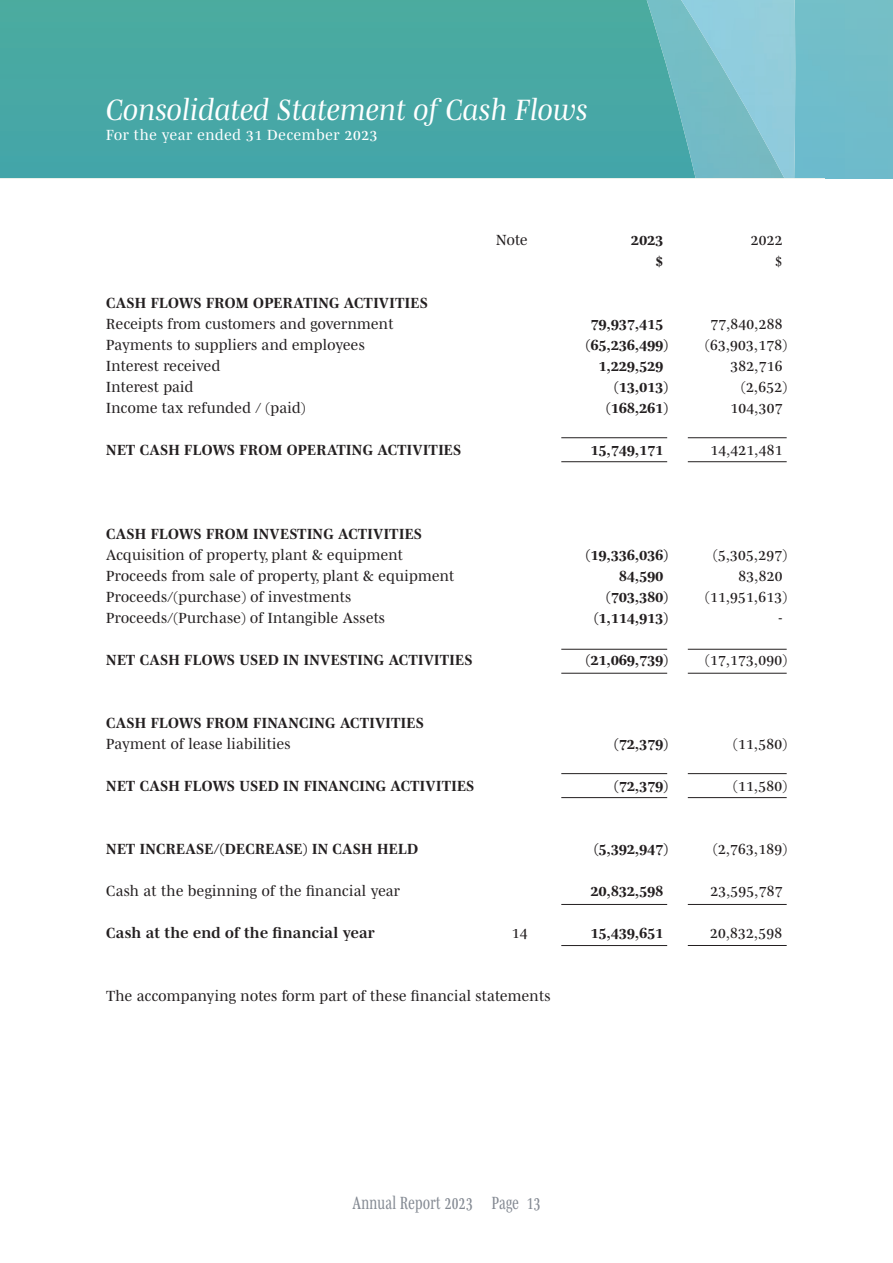
<style>
.page{position:relative;width:893px;height:1263px;background:#fff}
.page>*{position:absolute;margin:0;border:0;box-sizing:border-box;transform-origin:0 0}
.HEAD_1B{font:italic 30px "Mencken Std";color:#fff}
.t1{font:18px "Mencken Std Narrow";letter-spacing:.02em;color:#838992}
.t2{font:15px "Mencken Std";letter-spacing:.02em;color:#231f20}
.t3{font:700 15px "Mencken Std";letter-spacing:.02em;color:#231f20}
.t4{font:15px "Mencken Std";letter-spacing:.04em;color:#fff}
</style>
<div class="page">
<div style="left:0;top:0;width:647px;height:178px;background:#48a8a4"></div>
<img style="left:647px;top:0;width:34px;height:178px">
<img style="left:681px;top:0;width:115px;height:178px">
<hr style="left:688px;top:437px;width:99px;height:1px;background:#231f20">
<hr style="left:688px;top:461px;width:99px;height:1px;background:#231f20">
<hr style="left:688px;top:649px;width:99px;height:1px;background:#231f20">
<hr style="left:688px;top:673px;width:99px;height:1px;background:#231f20">
<hr style="left:688px;top:773px;width:99px;height:1px;background:#231f20">
<hr style="left:688px;top:797px;width:99px;height:1px;background:#231f20">
<hr style="left:688px;top:904px;width:99px;height:1px;background:#231f20">
<hr style="left:688px;top:945px;width:99px;height:1px;background:#231f20">
<hr style="left:561px;top:437px;width:106px;height:1px;background:#231f20">
<hr style="left:561px;top:461px;width:106px;height:1px;background:#231f20">
<hr style="left:561px;top:649px;width:106px;height:1px;background:#231f20">
<hr style="left:561px;top:673px;width:106px;height:1px;background:#231f20">
<hr style="left:561px;top:773px;width:106px;height:1px;background:#231f20">
<hr style="left:561px;top:797px;width:106px;height:1px;background:#231f20">
<hr style="left:561px;top:904px;width:106px;height:1px;background:#231f20">
<hr style="left:561px;top:945px;width:106px;height:1px;background:#231f20">
<p class="HEAD_1B" style="left:106px;top:93px;width:483px">Consolidated Statement of Cash Flows</p>
<p class="t4" style="left:106px;top:126px;width:273px">For the year ended 31 December 2023</p>
<p class="t2" style="left:496px;top:231px;width:33px">Note</p>
<p class="t3" style="left:631px;top:231px;width:33px">2023</p>
<p class="t2" style="left:751px;top:231px;width:33px">2022</p>
<p class="t3" style="left:655px;top:252px;width:9px">$</p>
<p class="t2" style="left:775px;top:252px;width:9px">$</p>
<p class="t3" style="left:106px;top:294px;width:323px">CASH FLOWS FROM OPERATING ACTIVITIES</p>
<p class="t2" style="left:106px;top:315px;width:289px">Receipts from customers and government</p>
<p class="t3" style="left:591px;top:315px;width:74px">79,937,415</p>
<p class="t2" style="left:710px;top:315px;width:74px">77,840,288</p>
<p class="t2" style="left:106px;top:336px;width:260px">Payments to suppliers and employees</p>
<p class="t3" style="left:586px;top:336px;width:84px">(65,236,499)</p>
<p class="t2" style="left:705px;top:336px;width:84px">(63,903,178)</p>
<p class="t2" style="left:106px;top:357px;width:116px">Interest received</p>
<p class="t3" style="left:599px;top:357px;width:66px">1,229,529</p>
<p class="t2" style="left:730px;top:357px;width:53px">382,716</p>
<p class="t2" style="left:106px;top:378px;width:89px">Interest paid</p>
<p class="t3" style="left:614px;top:378px;width:55px">(13,013)</p>
<p class="t2" style="left:741px;top:378px;width:47px">(2,652)</p>
<p class="t2" style="left:106px;top:399px;width:201px">Income tax refunded / (paid)</p>
<p class="t3" style="left:606px;top:399px;width:63px">(168,261)</p>
<p class="t2" style="left:730px;top:399px;width:53px">104,307</p>
<p class="t3" style="left:106px;top:441px;width:356px">NET CASH FLOWS FROM OPERATING ACTIVITIES</p>
<p class="t3" style="left:591px;top:441px;width:74px">15,749,171</p>
<p class="t2" style="left:710px;top:441px;width:74px">14,421,481</p>
<p class="t3" style="left:106px;top:525px;width:317px">CASH FLOWS FROM INVESTING ACTIVITIES</p>
<p class="t2" style="left:106px;top:546px;width:298px">Acquisition of property, plant &amp; equipment</p>
<p class="t3" style="left:586px;top:546px;width:84px">(19,336,036)</p>
<p class="t2" style="left:713px;top:546px;width:76px">(5,305,297)</p>
<p class="t2" style="left:106px;top:567px;width:349px">Proceeds from sale of property, plant &amp; equipment</p>
<p class="t3" style="left:619px;top:567px;width:45px">84,590</p>
<p class="t2" style="left:738px;top:567px;width:45px">83,820</p>
<p class="t2" style="left:106px;top:588px;width:246px">Proceeds/(purchase) of investments</p>
<p class="t3" style="left:606px;top:588px;width:63px">(703,380)</p>
<p class="t2" style="left:705px;top:588px;width:84px">(11,951,613)</p>
<p class="t2" style="left:106px;top:609px;width:280px">Proceeds/(Purchase) of Intangible Assets</p>
<p class="t3" style="left:594px;top:609px;width:76px">(1,114,913)</p>
<p class="t2" style="left:779px;top:609px;width:5px">-</p>
<p class="t3" style="left:106px;top:651px;width:368px">NET CASH FLOWS USED IN INVESTING ACTIVITIES</p>
<p class="t3" style="left:586px;top:651px;width:84px">(21,069,739)</p>
<p class="t2" style="left:705px;top:651px;width:84px">(17,173,090)</p>
<p class="t3" style="left:106px;top:714px;width:319px">CASH FLOWS FROM FINANCING ACTIVITIES</p>
<p class="t2" style="left:106px;top:735px;width:186px">Payment of lease liabilities</p>
<p class="t3" style="left:614px;top:735px;width:55px">(72,379)</p>
<p class="t2" style="left:733px;top:735px;width:55px">(11,580)</p>
<p class="t3" style="left:106px;top:777px;width:370px">NET CASH FLOWS USED IN FINANCING ACTIVITIES</p>
<p class="t3" style="left:614px;top:777px;width:55px">(72,379)</p>
<p class="t2" style="left:733px;top:777px;width:55px">(11,580)</p>
<p class="t3" style="left:106px;top:840px;width:313px">NET INCREASE/(DECREASE) IN CASH HELD</p>
<p class="t3" style="left:594px;top:840px;width:76px">(5,392,947)</p>
<p class="t2" style="left:713px;top:840px;width:76px">(2,763,189)</p>
<p class="t2" style="left:106px;top:882px;width:295px">Cash at the beginning of the financial year</p>
<p class="t3" style="left:591px;top:882px;width:74px">20,832,598</p>
<p class="t2" style="left:710px;top:882px;width:74px">23,595,787</p>
<p class="t3" style="left:106px;top:924px;width:270px">Cash at the end of the financial year</p>
<p class="t2" style="left:512px;top:924px;width:17px">14</p>
<p class="t3" style="left:591px;top:924px;width:74px">15,439,651</p>
<p class="t2" style="left:710px;top:924px;width:74px">20,832,598</p>
<p class="t2" style="left:106px;top:987px;width:446px">The accompanying notes form part of these financial statements</p>
<p class="t1" style="left:352px;top:1193px;width:190px">Annual Report 2023 Page 13</p>
</div>
